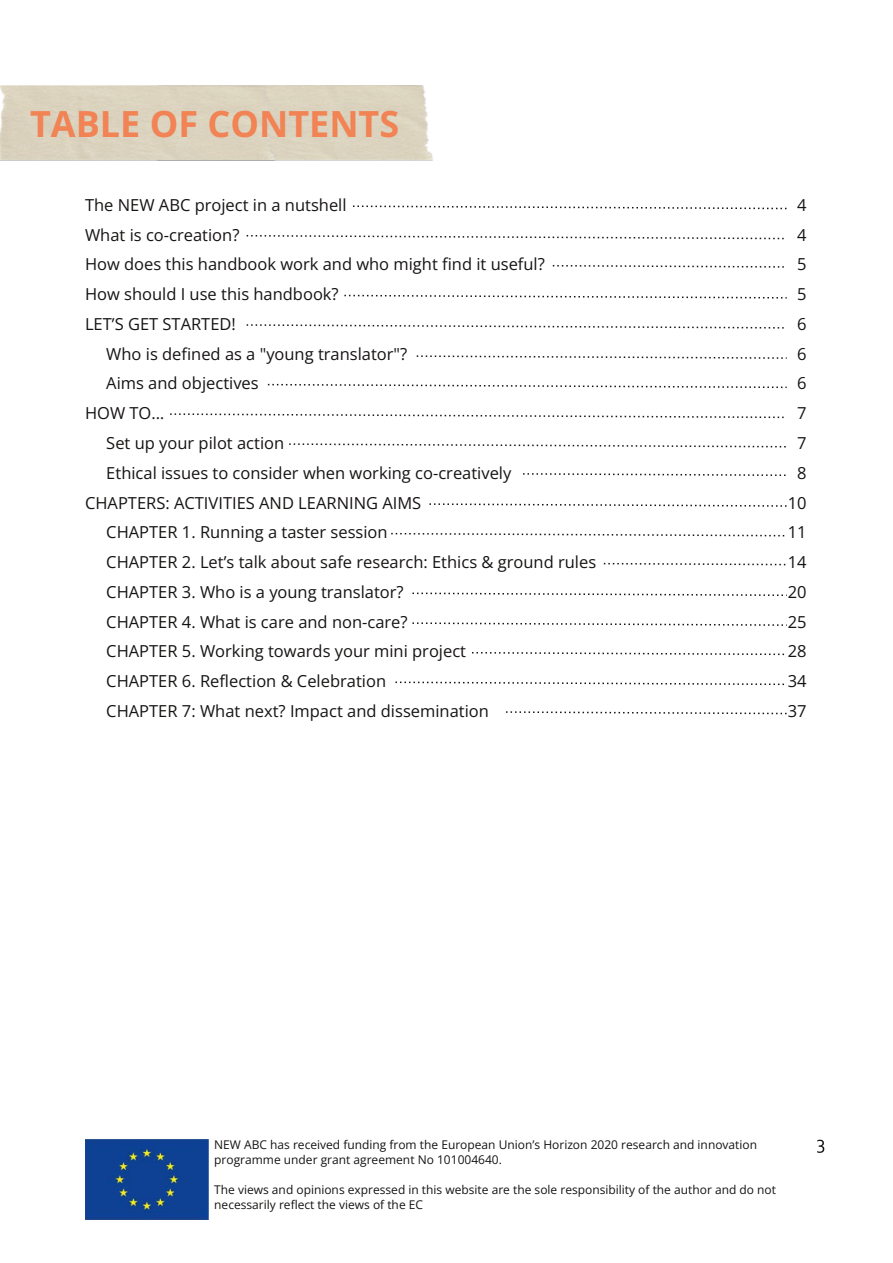
<style>
.page{position:relative;width:893px;height:1263px;background:#fff}
.page>*{position:absolute;margin:0;border:0;box-sizing:border-box;transform-origin:0 0}
.t1{font:700 36px "Open Sans";color:#f18354}
.t2{font:16.5px/29.7px "Open Sans";color:#161413}
.t3{font:12px/15px "Open Sans";color:#161413}
</style>
<div class="page">
<img style="left:85px;top:1140px;width:124px;height:80px">
<svg style="left:817px;top:1140px;width:7px;height:13px"></svg>
<img style="left:278px;top:85px;width:155px;height:76px">
<svg style="left:603px;top:562px;width:183px;height:4px"></svg>
<svg style="left:412px;top:592px;width:375px;height:4px"></svg>
<svg style="left:412px;top:622px;width:375px;height:4px"></svg>
<svg style="left:472px;top:652px;width:313px;height:4px"></svg>
<svg style="left:395px;top:681px;width:389px;height:5px"></svg>
<svg style="left:429px;top:503px;width:358px;height:4px"></svg>
<svg style="left:391px;top:532px;width:394px;height:5px"></svg>
<svg style="left:267px;top:383px;width:520px;height:6px"></svg>
<svg style="left:170px;top:413px;width:614px;height:6px"></svg>
<svg style="left:523px;top:473px;width:263px;height:3px"></svg>
<svg style="left:289px;top:443px;width:497px;height:5px"></svg>
<svg style="left:416px;top:355px;width:371px;height:4px"></svg>
<svg style="left:344px;top:294px;width:443px;height:5px"></svg>
<svg style="left:246px;top:324px;width:538px;height:5px"></svg>
<svg style="left:352px;top:205px;width:435px;height:5px"></svg>
<svg style="left:246px;top:235px;width:538px;height:5px"></svg>
<svg style="left:552px;top:265px;width:232px;height:3px"></svg>
<svg style="left:506px;top:711px;width:281px;height:4px"></svg>
<h1 class="t1" style="left:30px;top:98px;width:371px">TABLE OF CONTENTS</h1>
<p class="t2" style="left:85px;top:190px;width:263px">The NEW ABC project in a nutshell</p>
<p class="t2" style="left:797px;top:190px;width:11px">4<br>4</p>
<p class="t2" style="left:85px;top:249px;width:461px">How does this handbook work and who might find it useful?</p>
<p class="t2" style="left:797px;top:249px;width:11px">5</p>
<p class="t2" style="left:85px;top:219px;width:156px">What is co-creation?</p>
<p class="t2" style="left:85px;top:279px;width:255px">How should I use this handbook?</p>
<p class="t2" style="left:797px;top:279px;width:11px">5</p>
<p class="t2" style="left:85px;top:309px;width:152px">LET’S GET STARTED!</p>
<p class="t2" style="left:797px;top:309px;width:11px">6</p>
<p class="t2" style="left:106px;top:338px;width:303px">Who is defined as a "young translator"?</p>
<p class="t2" style="left:797px;top:338px;width:11px">6</p>
<p class="t2" style="left:106px;top:368px;width:154px">Aims and objectives</p>
<p class="t2" style="left:797px;top:368px;width:11px">6</p>
<p class="t2" style="left:85px;top:398px;width:81px">HOW TO…</p>
<p class="t2" style="left:797px;top:398px;width:11px">7</p>
<p class="t2" style="left:106px;top:428px;width:179px">Set up your pilot action</p>
<p class="t2" style="left:797px;top:428px;width:11px">7</p>
<p class="t2" style="left:106px;top:457px;width:407px">Ethical issues to consider when working co-creatively</p>
<p class="t2" style="left:797px;top:457px;width:11px">8</p>
<p class="t2" style="left:85px;top:487px;width:338px">CHAPTERS: ACTIVITIES AND LEARNING AIMS</p>
<p class="t2" style="left:788px;top:487px;width:20px;text-align:justify">10<br>11<br>14<br>20<br>25<br>28<br>34</p>
<p class="t2" style="left:106px;top:517px;width:491px">CHAPTER 1. Running a taster session<br>CHAPTER 2. Let’s talk about safe research: Ethics &amp; ground rules CHAPTER 3. Who is a young translator?<br>CHAPTER 4. What is care and non-care?<br>CHAPTER 5. Working towards your mini project<br>CHAPTER 6. Reflection &amp; Celebration</p>
<p class="t2" style="left:106px;top:696px;width:384px">CHAPTER 7: What next? Impact and dissemination</p>
<p class="t2" style="left:788px;top:696px;width:20px">37</p>
<p class="t3" style="left:214px;top:1137px;width:544px">NEW ABC has received funding from the European Union’s Horizon 2020 research and innovation programme under grant agreement No 101004640.</p>
<p class="t3" style="left:214px;top:1182px;width:563px">The views and opinions expressed in this website are the sole responsibility of the author and do not necessarily reflect the views of the EC</p>
</div>
